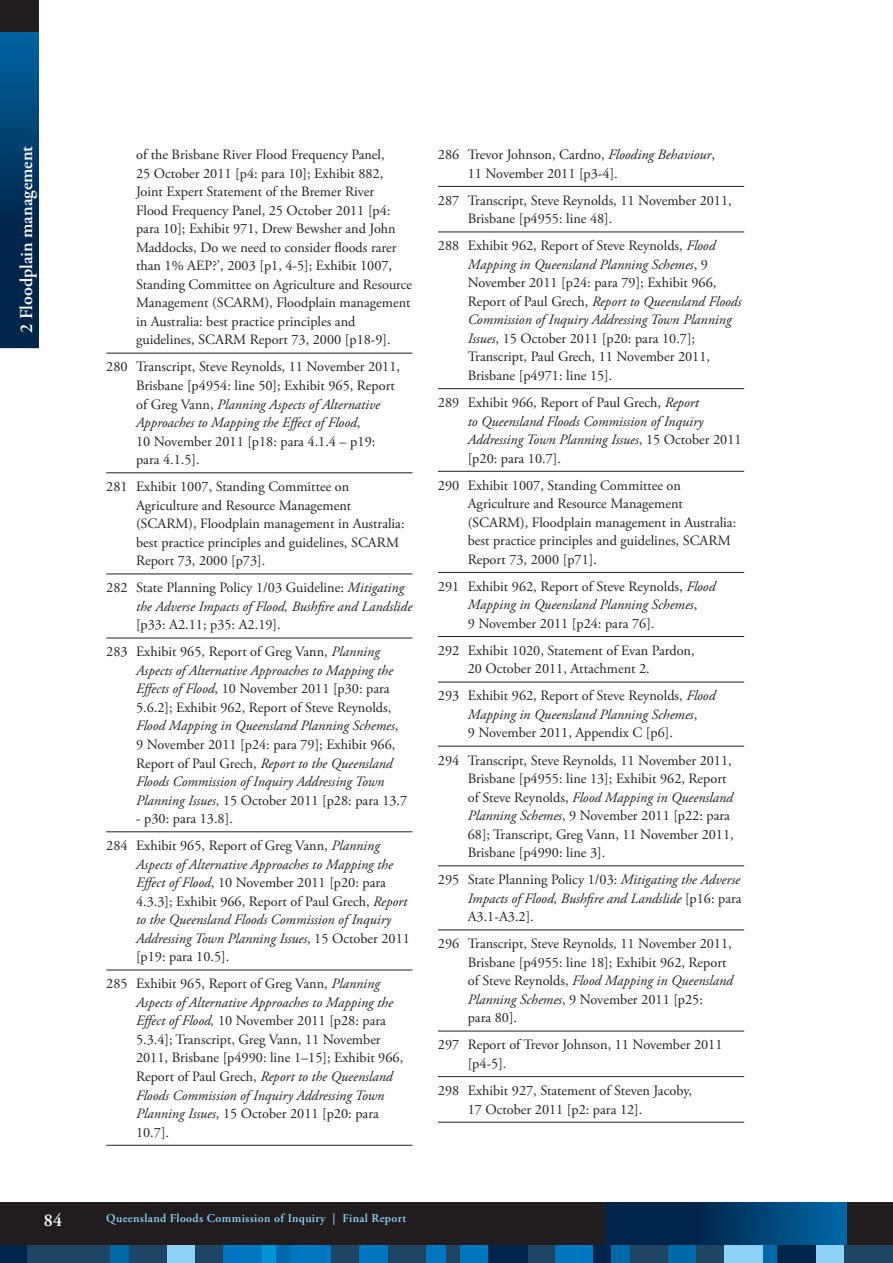
<style>
.page{position:relative;width:893px;height:1263px;background:#fff}
.page>*{position:absolute;margin:0;border:0;box-sizing:border-box;transform-origin:0 0}
.t1{font:600 18px "Adobe Garamond Pro";color:#fff}
.t2{font:14.25px/18.6px "Adobe Garamond Pro";color:#231f20}
.t3{font:italic 14.25px/18.5px "Adobe Garamond Pro";color:#231f20}
.t4{font:600 12px "Adobe Garamond Pro";letter-spacing:.03em;color:#8cd2f4}
.s1{font-style:italic}
.s2{font-style:normal}
</style>
<div class="page">
<div style="left:0;top:1202px;width:893px;height:61px;background:#211d1e"></div>
<div style="left:0;top:0;width:38px;height:113px;background:#211d1e"></div>
<svg style="left:0;top:33px;width:38px;height:315px;background:#003864"></svg>
<svg style="left:606px;top:1202px;width:241px;height:37px;background:#003a67"></svg>
<div style="left:0;top:1239px;width:867px;height:24px;background:#231f20;opacity:.2"></div>
<div style="left:0;top:1246px;width:851px;height:17px;background:#1f4564"></div>
<div style="left:0;top:1246px;width:26px;height:17px;background:#00244a"></div>
<div style="left:593px;top:1246px;width:18px;height:17px;background:#00244a"></div>
<div style="left:555px;top:1246px;width:38px;height:17px;background:#0076c0"></div>
<div style="left:460px;top:1246px;width:39px;height:17px;background:#0076c0"></div>
<div style="left:488px;top:1246px;width:39px;height:17px;background:#00244a"></div>
<div style="left:844px;top:1246px;width:49px;height:17px;background:#1f4564"></div>
<div style="left:816px;top:1246px;width:28px;height:17px;background:#8cd2f4"></div>
<div style="left:777px;top:1246px;width:39px;height:17px;background:#00244a"></div>
<div style="left:260px;top:1246px;width:16px;height:17px;background:#0096d6"></div>
<div style="left:111px;top:1246px;width:18px;height:17px;background:#0069aa"></div>
<div style="left:167px;top:1246px;width:28px;height:17px;background:#8cd2f4"></div>
<div style="left:223px;top:1246px;width:39px;height:17px;background:#0076c0"></div>
<div style="left:761px;top:1246px;width:16px;height:17px;background:#0069aa"></div>
<div style="left:611px;top:1246px;width:19px;height:17px;background:#0069aa"></div>
<div style="left:668px;top:1246px;width:27px;height:17px;background:#0069aa"></div>
<div style="left:724px;top:1246px;width:38px;height:17px;background:#8cd2f4"></div>
<div style="left:276px;top:1246px;width:16px;height:17px;background:#0069aa"></div>
<div style="left:427px;top:1246px;width:19px;height:17px;background:#0076c0"></div>
<div style="left:360px;top:1246px;width:28px;height:17px;background:#0076c0"></div>
<div style="left:291px;top:1246px;width:39px;height:17px;background:#0076c0"></div>
<hr style="left:106px;top:353px;width:306px;height:1px;background:#231f20">
<hr style="left:106px;top:472px;width:306px;height:1px;background:#231f20">
<hr style="left:106px;top:574px;width:306px;height:1px;background:#231f20">
<hr style="left:106px;top:638px;width:306px;height:1px;background:#231f20">
<hr style="left:106px;top:831px;width:306px;height:1px;background:#231f20">
<hr style="left:106px;top:970px;width:306px;height:1px;background:#231f20">
<hr style="left:106px;top:1145px;width:306px;height:1px;background:#231f20">
<hr style="left:438px;top:186px;width:306px;height:1px;background:#231f20">
<hr style="left:438px;top:232px;width:306px;height:1px;background:#231f20">
<hr style="left:438px;top:388px;width:306px;height:1px;background:#231f20">
<hr style="left:438px;top:471px;width:306px;height:1px;background:#231f20">
<hr style="left:438px;top:572px;width:306px;height:1px;background:#231f20">
<hr style="left:438px;top:636px;width:306px;height:1px;background:#231f20">
<hr style="left:438px;top:682px;width:306px;height:1px;background:#231f20">
<hr style="left:438px;top:746px;width:306px;height:1px;background:#231f20">
<hr style="left:438px;top:865px;width:306px;height:1px;background:#231f20">
<hr style="left:438px;top:930px;width:306px;height:1px;background:#231f20">
<hr style="left:438px;top:1031px;width:306px;height:1px;background:#231f20">
<hr style="left:438px;top:1076px;width:306px;height:1px;background:#231f20">
<hr style="left:438px;top:1122px;width:306px;height:1px;background:#231f20">
<p class="t1" style="left:16px;top:333px;width:188px;rotate:-90deg">2 Floodplain management</p>
<p class="t2" style="left:136px;top:146px;width:278px">of the Brisbane River Flood Frequency Panel,<br>25 October 2011 [p4: para 10]; Exhibit 882, Joint Expert Statement of the Bremer River<br>Flood Frequency Panel, 25 October 2011 [p4: para 10]; Exhibit 971, Drew Bewsher and John Maddocks, Do we need to consider floods rarer than 1% AEP?’, 2003 [p1, 4-5]; Exhibit 1007, Standing Committee on Agriculture and Resource Management (SCARM), Floodplain management in Australia: best practice principles and guidelines, SCARM Report 73, 2000 [p18-9].</p>
<p class="t2" style="left:136px;top:358px;width:265px;text-indent:-30px">280 Transcript, Steve Reynolds, 11 November 2011, Brisbane [p4954: line 50]; Exhibit 965, Report of Greg Vann, <span class="s1">Planning Aspects of Alternative Approaches to Mapping the Effect of Flood</span>,<br>10 November 2011 [p18: para 4.1.4 – p19: para 4.1.5].</p>
<p class="t2" style="left:136px;top:478px;width:270px;text-indent:-30px">281 Exhibit 1007, Standing Committee on Agriculture and Resource Management (SCARM), Floodplain management in Australia: best practice principles and guidelines, SCARM Report 73, 2000 [p73].</p>
<p class="t3" style="left:136px;top:579px;width:278px;text-indent:-30px"><span class="s2">282 State Planning Policy 1/03 Guideline:</span> Mitigating the Adverse Impacts of Flood, Bushfire and Landslide</p>
<p class="t2" style="left:106px;top:612px;width:275px;line-height:27px;text-indent:30px">[p33: A2.11; p35: A2.19].<br>283 Exhibit 965, Report of Greg Vann, <span class="s1">Planning</span></p>
<p class="t3" style="left:136px;top:661px;width:273px">Aspects of Alternative Approaches to Mapping the Effects of Flood<span class="s2">, 10 November 2011 [p30: para 5.6.2]; Exhibit 962, Report of Steve Reynolds, </span>Flood Mapping in Queensland Planning Schemes<span class="s2">, 9 November 2011 [p24: para 79]; Exhibit 966, Report of Paul Grech,</span> Report to the Queensland Floods Commission of Inquiry Addressing Town Planning Issues<span class="s2">, 15 October 2011 [p28: para 13.7</span></p>
<p class="t2" style="left:106px;top:806px;width:275px;line-height:27px;text-indent:30px">- p30: para 13.8].<br>284 Exhibit 965, Report of Greg Vann, <span class="s1">Planning</span></p>
<p class="t3" style="left:136px;top:855px;width:275px">Aspects of Alternative Approaches to Mapping the Effect of Flood<span class="s2">, 10 November 2011 [p20: para 4.3.3]; Exhibit 966, Report of Paul Grech,</span> Report to the Queensland Floods Commission of Inquiry Addressing Town Planning Issues<span class="s2">, 15 October 2011 [p19: para 10.5].</span></p>
<p class="t2" style="left:136px;top:975px;width:269px;text-indent:-30px">285 Exhibit 965, Report of Greg Vann, <span class="s1">Planning Aspects of Alternative Approaches to Mapping the Effect of Flood,</span> 10 November 2011 [p28: para 5.3.4]; Transcript, Greg Vann, 11 November 2011, Brisbane [p4990: line 1–15]; Exhibit 966, Report of Paul Grech, <span class="s1">Report to the Queensland Floods Commission of Inquiry Addressing Town Planning Issues</span>, 15 October 2011 [p20: para 10.7].</p>
<p class="t2" style="left:468px;top:146px;width:249px;text-indent:-30px">286 Trevor Johnson, Cardno, <span class="s1">Flooding Behaviour</span>,<br>11 November 2011 [p3-4].</p>
<p class="t2" style="left:468px;top:191px;width:265px;text-indent:-30px">287 Transcript, Steve Reynolds, 11 November 2011,<br>Brisbane [p4955: line 48].</p>
<p class="t2" style="left:468px;top:237px;width:275px;text-indent:-30px">288 Exhibit 962, Report of Steve Reynolds, <span class="s1">Flood Mapping in Queensland Planning Schemes</span>, 9<br>November 2011 [p24: para 79]; Exhibit 966, Report of Paul Grech, <span class="s1">Report to Queensland Floods Commission of Inquiry Addressing Town Planning Issues</span>, 15 October 2011 [p20: para 10.7]; Transcript, Paul Grech, 11 November 2011, Brisbane [p4971: line 15].</p>
<p class="t3" style="left:468px;top:394px;width:275px;text-indent:-30px"><span class="s2">289 Exhibit 966, Report of Paul Grech,</span> Report<br>to Queensland Floods Commission of Inquiry Addressing Town Planning Issues<span class="s2">, 15 October 2011 [p20: para 10.7].</span></p>
<p class="t2" style="left:468px;top:476px;width:270px;text-indent:-30px">290 Exhibit 1007, Standing Committee on Agriculture and Resource Management (SCARM), Floodplain management in Australia: best practice principles and guidelines, SCARM Report 73, 2000 [p71].</p>
<p class="t2" style="left:468px;top:577px;width:249px;text-indent:-30px">291 Exhibit 962, Report of Steve Reynolds, <span class="s1">Flood<br>Mapping in Queensland Planning Schemes</span>,<br>9 November 2011 [p24: para 76].</p>
<p class="t2" style="left:468px;top:642px;width:228px;text-indent:-30px">292 Exhibit 1020, Statement of Evan Pardon,<br>20 October 2011, Attachment 2.</p>
<p class="t2" style="left:468px;top:687px;width:249px;text-indent:-30px">293 Exhibit 962, Report of Steve Reynolds, <span class="s1">Flood<br>Mapping in Queensland Planning Schemes</span>,<br>9 November 2011, Appendix C [p6].</p>
<p class="t2" style="left:468px;top:751px;width:267px;text-indent:-30px">294 Transcript, Steve Reynolds, 11 November 2011, Brisbane [p4955: line 13]; Exhibit 962, Report of Steve Reynolds, <span class="s1">Flood Mapping in Queensland Planning Schemes</span>, 9 November 2011 [p22: para 68]; Transcript, Greg Vann, 11 November 2011, Brisbane [p4990: line 3].</p>
<p class="t3" style="left:468px;top:871px;width:275px;text-align:justify;text-indent:-30px"><span class="s2">295 State Planning Policy 1/03:</span> Mitigating the Adverse Impacts of Flood, Bushfire and Landslide <span class="s2">[p16: para A3.1-A3.2].</span></p>
<p class="t2" style="left:468px;top:935px;width:267px;text-indent:-30px">296 Transcript, Steve Reynolds, 11 November 2011, Brisbane [p4955: line 18]; Exhibit 962, Report of Steve Reynolds, <span class="s1">Flood Mapping in Queensland Planning Schemes</span>, 9 November 2011 [p25:<br>para 80].</p>
<p class="t2" style="left:468px;top:1036px;width:256px;text-indent:-30px">297 Report of Trevor Johnson, 11 November 2011 [p4-5].</p>
<p class="t2" style="left:468px;top:1082px;width:226px;text-indent:-30px">298 Exhibit 927, Statement of Steven Jacoby,<br>17 October 2011 [p2: para 12].</p>
<p class="t1" style="left:44px;top:1210px;width:20px">84</p>
<p class="t4" style="left:106px;top:1211px;width:301px">Queensland Floods Commission of Inquiry | Final Report</p>
</div>
